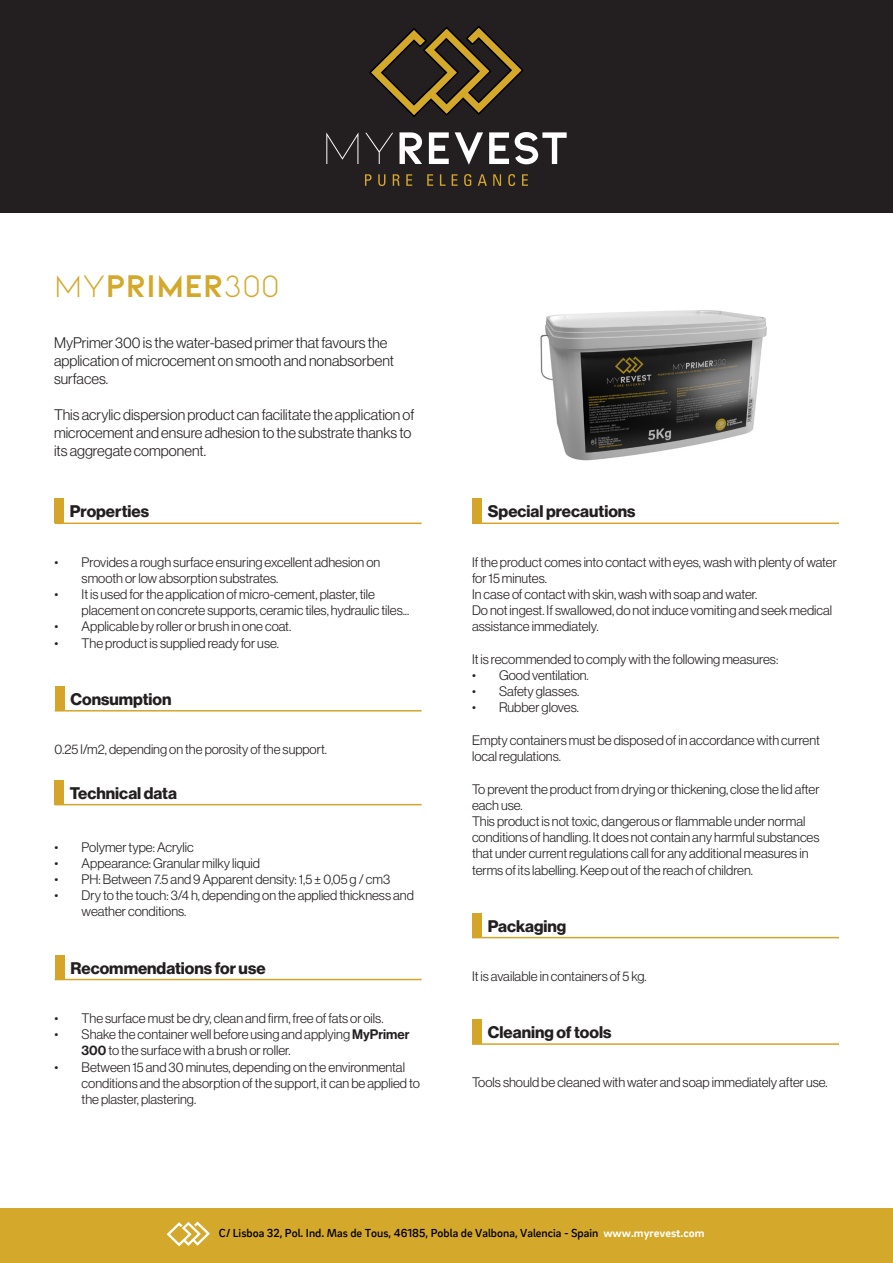
<style>
.page{position:relative;width:893px;height:1263px;background:#fff}
.page>*{position:absolute;margin:0;border:0;box-sizing:border-box;transform-origin:0 0}
.t1{font:700 33px "Kiona";color:#d4a82a}
.t2{font:16.5px "N Haas Grotesk DS Pro 75 Bd";color:#231f20}
.t3{font:15px/18px "N Haas Grotesk DS Pro 45 Lt";color:#231f20}
.t4{font:13.5px/16.2px "N Haas Grotesk DS Pro 45 Lt";color:#231f20}
.t5{font:500 12px "Brix Sans";color:#000001}
.s1{font-weight:400}
.s2{font-family:"N Haas Grotesk DS Pro 65 Md"}
.s3{font-weight:700;color:#fff}
</style>
<div class="page">
<div style="left:0;top:0;width:893px;height:213px;background:#231f20"></div>
<svg style="left:326px;top:132px;width:32px;height:32px"></svg>
<svg style="left:365px;top:133px;width:28px;height:31px"></svg>
<svg style="left:399px;top:132px;width:23px;height:32px"></svg>
<svg style="left:429px;top:132px;width:20px;height:32px"></svg>
<svg style="left:455px;top:132px;width:28px;height:33px"></svg>
<svg style="left:489px;top:132px;width:20px;height:32px"></svg>
<svg style="left:515px;top:132px;width:52px;height:32px"></svg>
<svg style="left:369px;top:26px;width:155px;height:91px"></svg>
<svg style="left:365px;top:174px;width:7px;height:12px"></svg>
<svg style="left:378px;top:174px;width:7px;height:12px"></svg>
<svg style="left:393px;top:174px;width:7px;height:12px"></svg>
<svg style="left:406px;top:174px;width:6px;height:12px"></svg>
<svg style="left:427px;top:174px;width:6px;height:12px"></svg>
<svg style="left:440px;top:174px;width:6px;height:12px"></svg>
<svg style="left:452px;top:174px;width:6px;height:12px"></svg>
<svg style="left:464px;top:174px;width:7px;height:12px"></svg>
<svg style="left:478px;top:174px;width:9px;height:12px"></svg>
<svg style="left:493px;top:174px;width:8px;height:12px"></svg>
<svg style="left:508px;top:174px;width:7px;height:12px"></svg>
<svg style="left:522px;top:174px;width:6px;height:12px"></svg>
<img style="left:540px;top:310px;width:227px;height:151px">
<div style="left:0;top:1209px;width:893px;height:54px;background:#d4a82a"></div>
<svg style="left:167px;top:1221px;width:43px;height:25px"></svg>
<div style="left:472px;top:499px;width:10px;height:24px;background:#d4a529"></div>
<hr style="left:482px;top:522px;width:357px;height:2px;background:#d4a529">
<div style="left:472px;top:913px;width:10px;height:25px;background:#d4a529"></div>
<hr style="left:482px;top:937px;width:357px;height:1px;background:#d4a529">
<div style="left:472px;top:1019px;width:10px;height:25px;background:#d4a529"></div>
<hr style="left:482px;top:1043px;width:357px;height:2px;background:#d4a529">
<div style="left:55px;top:499px;width:9px;height:24px;background:#d4a529"></div>
<hr style="left:64px;top:522px;width:358px;height:2px;background:#d4a529">
<div style="left:55px;top:686px;width:10px;height:25px;background:#d4a529"></div>
<hr style="left:65px;top:710px;width:357px;height:1px;background:#d4a529">
<div style="left:55px;top:780px;width:9px;height:25px;background:#d4a529"></div>
<hr style="left:64px;top:804px;width:358px;height:1px;background:#d4a529">
<div style="left:55px;top:955px;width:10px;height:24px;background:#d4a529"></div>
<hr style="left:65px;top:979px;width:357px;height:1px;background:#d4a529">
<h1 class="t1" style="left:54px;top:267px;width:228px"><span class="s1">MY</span>PRIMER<span class="s1">300</span></h1>
<p class="t3" style="left:54px;top:333px;width:342px">MyPrimer 300 is the water-based primer that favours the application of microcement on smooth and nonabsorbent surfaces.</p>
<p class="t3" style="left:54px;top:405px;width:362px">This acrylic dispersion product can facilitate the application of microcement and ensure adhesion to the substrate thanks to its aggregate component.</p>
<p class="t2" style="left:70px;top:502px;width:81px">Properties</p>
<p class="t4" style="left:82px;top:554px;width:300px;text-indent:-27px">• Provides a rough surface ensuring excellent adhesion on smooth or low absorption substrates.</p>
<p class="t4" style="left:82px;top:586px;width:329px;text-indent:-27px">• It is used for the application of micro-cement, plaster, tile placement on concrete supports, ceramic tiles, hydraulic tiles...</p>
<p class="t4" style="left:55px;top:619px;width:238px">• Applicable by roller or brush in one coat.</p>
<p class="t4" style="left:55px;top:635px;width:226px">• The product is supplied ready for use.</p>
<p class="t2" style="left:71px;top:689px;width:102px">Consumption</p>
<p class="t4" style="left:55px;top:741px;width:274px">0.25 l/m2, depending on the porosity of the support.</p>
<p class="t2" style="left:70px;top:783px;width:109px">Technical data</p>
<p class="t4" style="left:55px;top:839px;width:141px">• Polymer type: Acrylic</p>
<p class="t4" style="left:55px;top:855px;width:207px">• Appearance: Granular milky liquid</p>
<p class="t4" style="left:55px;top:871px;width:337px">• PH: Between 7.5 and 9 Apparent density: 1,5 ± 0,05 g / cm3</p>
<p class="t4" style="left:82px;top:887px;width:334px;text-indent:-27px">• Dry to the touch: 3/4 h, depending on the applied thickness and weather conditions.</p>
<p class="t2" style="left:71px;top:958px;width:197px">Recommendations for use</p>
<p class="t4" style="left:55px;top:1010px;width:330px">• The surface must be dry, clean and firm, free of fats or oils.</p>
<p class="t4" style="left:82px;top:1026px;width:329px;text-indent:-27px">• Shake the container well before using and applying <span class="s2">MyPrimer<br>300</span> to the surface with a brush or roller.</p>
<p class="t4" style="left:82px;top:1059px;width:340px;text-indent:-27px">• Between 15 and 30 minutes, depending on the environmental conditions and the absorption of the support, it can be applied to the plaster, plastering.</p>
<p class="t2" style="left:488px;top:502px;width:149px">Special precautions</p>
<p class="t4" style="left:472px;top:554px;width:366px">If the product comes into contact with eyes, wash with plenty of water for 15 minutes.</p>
<p class="t4" style="left:472px;top:586px;width:287px">In case of contact with skin, wash with soap and water.</p>
<p class="t4" style="left:472px;top:602px;width:362px">Do not ingest. If swallowed, do not induce vomiting and seek medical</p>
<p class="t4" style="left:472px;top:619px;width:128px">assistance immediately.</p>
<p class="t4" style="left:472px;top:651px;width:308px">It is recommended to comply with the following measures:</p>
<p class="t4" style="left:472px;top:667px;width:118px">• Good ventilation.</p>
<p class="t4" style="left:472px;top:683px;width:109px">• Safety glasses.</p>
<p class="t4" style="left:472px;top:700px;width:108px">• Rubber gloves.</p>
<p class="t4" style="left:472px;top:732px;width:349px">Empty containers must be disposed of in accordance with current local regulations.</p>
<p class="t4" style="left:472px;top:781px;width:349px">To prevent the product from drying or thickening, close the lid after each use.</p>
<p class="t4" style="left:472px;top:813px;width:349px">This product is not toxic, dangerous or flammable under normal conditions of handling. It does not contain any harmful substances that under current regulations call for any additional measures in terms of its labelling. Keep out of the reach of children.</p>
<p class="t2" style="left:488px;top:916px;width:80px">Packaging</p>
<p class="t4" style="left:472px;top:968px;width:176px">It is available in containers of 5 kg.</p>
<p class="t2" style="left:488px;top:1023px;width:125px">Cleaning of tools</p>
<p class="t4" style="left:472px;top:1074px;width:357px">Tools should be cleaned with water and soap immediately after use.</p>
<p class="t5" style="left:219px;top:1225px;width:487px">C/ Lisboa 32, Pol. Ind. Mas de Tous, 46185, Pobla de Valbona, Valencia - Spain <span class="s3">www.myrevest.com</span></p>
</div>
